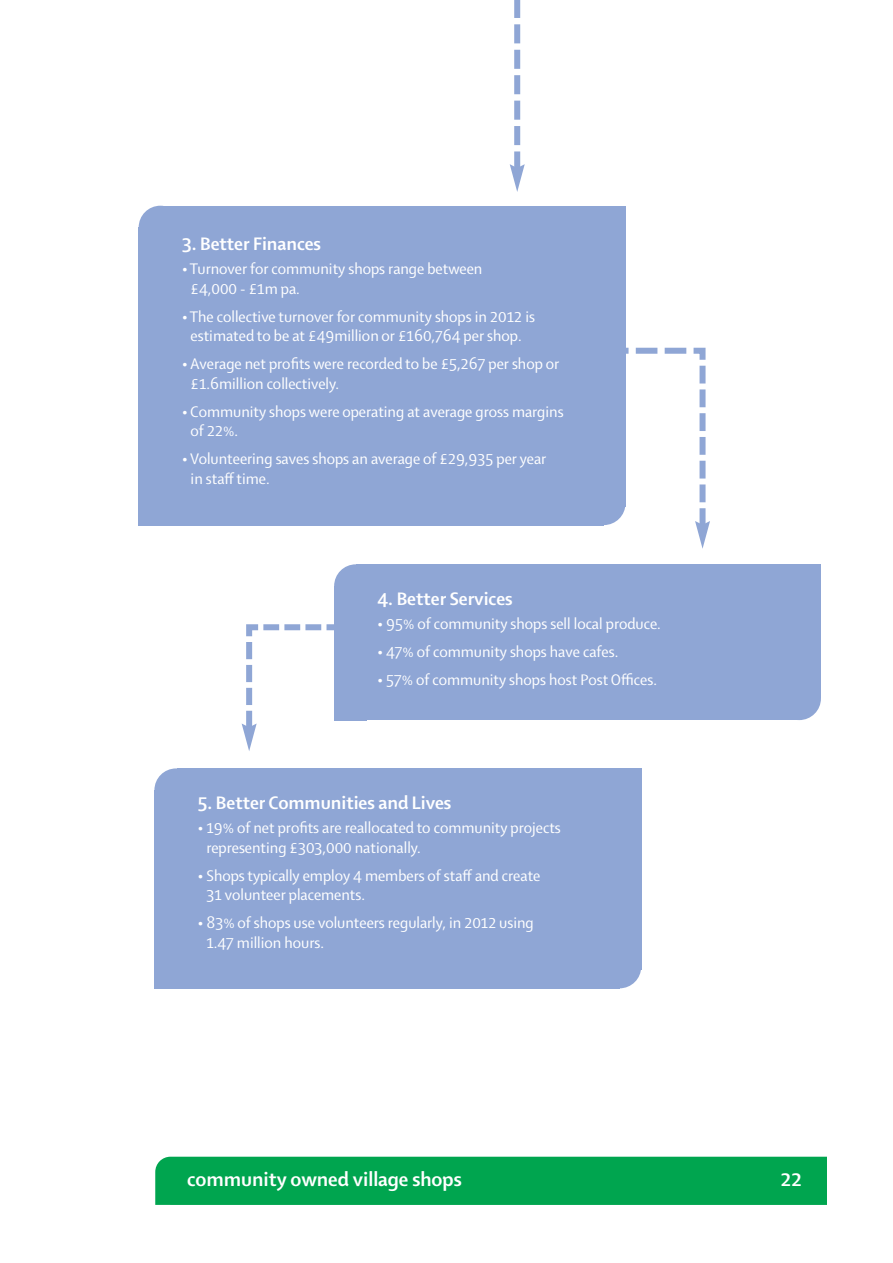
<style>
.page{position:relative;width:893px;height:1263px;background:#fff}
.page>*{position:absolute;margin:0;border:0;box-sizing:border-box;transform-origin:0 0}
.t1{font:700 21px "Shaker 2";color:#fff}
.t2{font:700 19.5px "Shaker 2";color:#fff}
.t3{font:16.5px/19.5px "Shaker 2";color:#fff}
</style>
<div class="page">
<div style="left:155px;top:1157px;width:672px;height:48px;background:#00a54f"></div>
<div style="left:161px;top:206px;width:443px;height:319px;background:#8fa6d5"></div>
<div style="left:139px;top:206px;width:43px;height:43px;background:#8fa6d5;border-radius:50%"></div>
<div style="left:582px;top:482px;width:43px;height:43px;background:#8fa6d5;border-radius:50%"></div>
<div style="left:139px;top:227px;width:32px;height:299px;background:#8fa6d5"></div>
<div style="left:593px;top:206px;width:32px;height:301px;background:#8fa6d5"></div>
<div style="left:357px;top:564px;width:442px;height:156px;background:#8fa6d5"></div>
<div style="left:334px;top:564px;width:43px;height:44px;background:#8fa6d5;border-radius:50%"></div>
<div style="left:778px;top:677px;width:43px;height:43px;background:#8fa6d5;border-radius:50%"></div>
<div style="left:334px;top:586px;width:32px;height:134px;background:#8fa6d5"></div>
<div style="left:789px;top:564px;width:32px;height:134px;background:#8fa6d5"></div>
<div style="left:177px;top:768px;width:442px;height:220px;background:#8fa6d5"></div>
<div style="left:154px;top:768px;width:44px;height:44px;background:#8fa6d5;border-radius:50%"></div>
<div style="left:598px;top:945px;width:43px;height:43px;background:#8fa6d5;border-radius:50%"></div>
<div style="left:154px;top:790px;width:33px;height:198px;background:#8fa6d5"></div>
<div style="left:609px;top:768px;width:32px;height:202px;background:#8fa6d5"></div>
<svg style="left:514px;top:24px;width:6px;height:122px"></svg>
<svg style="left:510px;top:164px;width:15px;height:28px"></svg>
<div style="left:514px;top:0;width:6px;height:18px;background:#8fa6d5"></div>
<div style="left:514px;top:151px;width:6px;height:18px;background:#8fa6d5"></div>
<svg style="left:695px;top:521px;width:15px;height:28px"></svg>
<div style="left:610px;top:348px;width:19px;height:6px;background:#8fa6d5"></div>
<div style="left:699px;top:508px;width:6px;height:18px;background:#8fa6d5"></div>
<svg style="left:635px;top:347px;width:71px;height:156px"></svg>
<svg style="left:242px;top:723px;width:15px;height:28px"></svg>
<div style="left:326px;top:624px;width:18px;height:6px;background:#8fa6d5"></div>
<div style="left:246px;top:711px;width:6px;height:18px;background:#8fa6d5"></div>
<svg style="left:246px;top:624px;width:76px;height:87px"></svg>
<p class="t2" style="left:182px;top:238px;width:141px">3. Better Finances</p>
<p class="t3" style="left:191px;top:261px;width:293px;text-indent:-9px">• Turnover for community shops range between £4,000 - £1m pa.</p>
<p class="t3" style="left:182px;top:308px;width:354px;text-align:center">• The collective turnover for community shops in 2012 is estimated to be at £49million or £160,764 per shop.</p>
<p class="t3" style="left:191px;top:356px;width:370px;text-indent:-9px">• Average net profits were recorded to be £5,267 per shop or £1.6million collectively.</p>
<p class="t3" style="left:191px;top:403px;width:374px;text-indent:-9px">• Community shops were operating at average gross margins of 22%.</p>
<p class="t3" style="left:191px;top:451px;width:357px;text-indent:-9px">• Volunteering saves shops an average of £29,935 per year in staff time.</p>
<p class="t2" style="left:377px;top:593px;width:137px">4. Better Services</p>
<p class="t3" style="left:377px;top:616px;width:285px">• 95% of community shops sell local produce.</p>
<p class="t3" style="left:377px;top:644px;width:242px">• 47% of community shops have cafes.</p>
<p class="t3" style="left:377px;top:672px;width:281px">• 57% of community shops host Post Offices.</p>
<p class="t2" style="left:198px;top:797px;width:255px">5. Better Communities and Lives</p>
<p class="t3" style="left:206px;top:820px;width:356px;text-indent:-9px">• 19% of net profits are reallocated to community projects representing £303,000 nationally.</p>
<p class="t3" style="left:206px;top:867px;width:335px;text-indent:-9px">• Shops typically employ 4 members of staff and create<br>31 volunteer placements.</p>
<p class="t3" style="left:206px;top:915px;width:329px;text-indent:-9px">• 83% of shops use volunteers regularly, in 2012 using<br>1.47 million hours.</p>
<p class="t1" style="left:187px;top:1172px;width:276px">community owned village shops</p>
<p class="t1" style="left:781px;top:1172px;width:23px">22</p>
</div>
